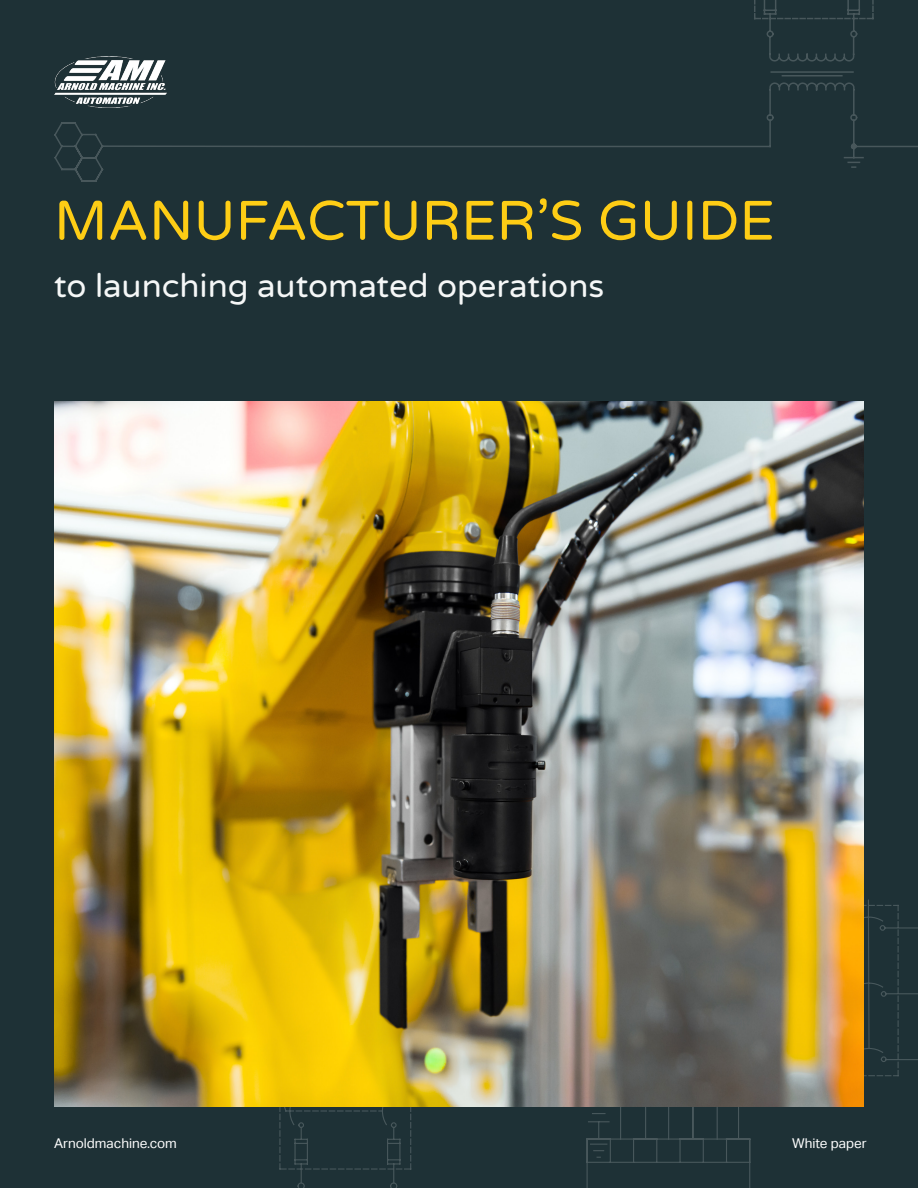
<style>
.page{position:relative;width:918px;height:1188px;background:#1e3136}
.page>*{position:absolute;margin:0;border:0;box-sizing:border-box;transform-origin:0 0}
.t1{font:55.5px "Varela Round";color:#fecd15}
.t2{font:33px "Varela Round";color:#f5f7f7}
.t3{font:13.5px "Aktiv Grotesk";color:#fff}
</style>
<div class="page">
<svg style="left:296px;top:1107px;width:432px;height:81px"></svg>
<svg style="left:54px;top:0;width:864px;height:182px"></svg>
<img style="left:54px;top:57px;width:112px;height:50px">
<img style="left:54px;top:401px;width:810px;height:706px">
<h2 class="t1" style="left:54px;top:183px;width:722px">MANUFACTURER’S GUIDE</h2>
<h3 class="t2" style="left:54px;top:263px;width:552px">to launching automated operations</h3>
<p class="t3" style="left:54px;top:1136px;width:124px">Arnoldmachine.com</p>
<p class="t3" style="left:792px;top:1136px;width:76px">White paper</p>
</div>
